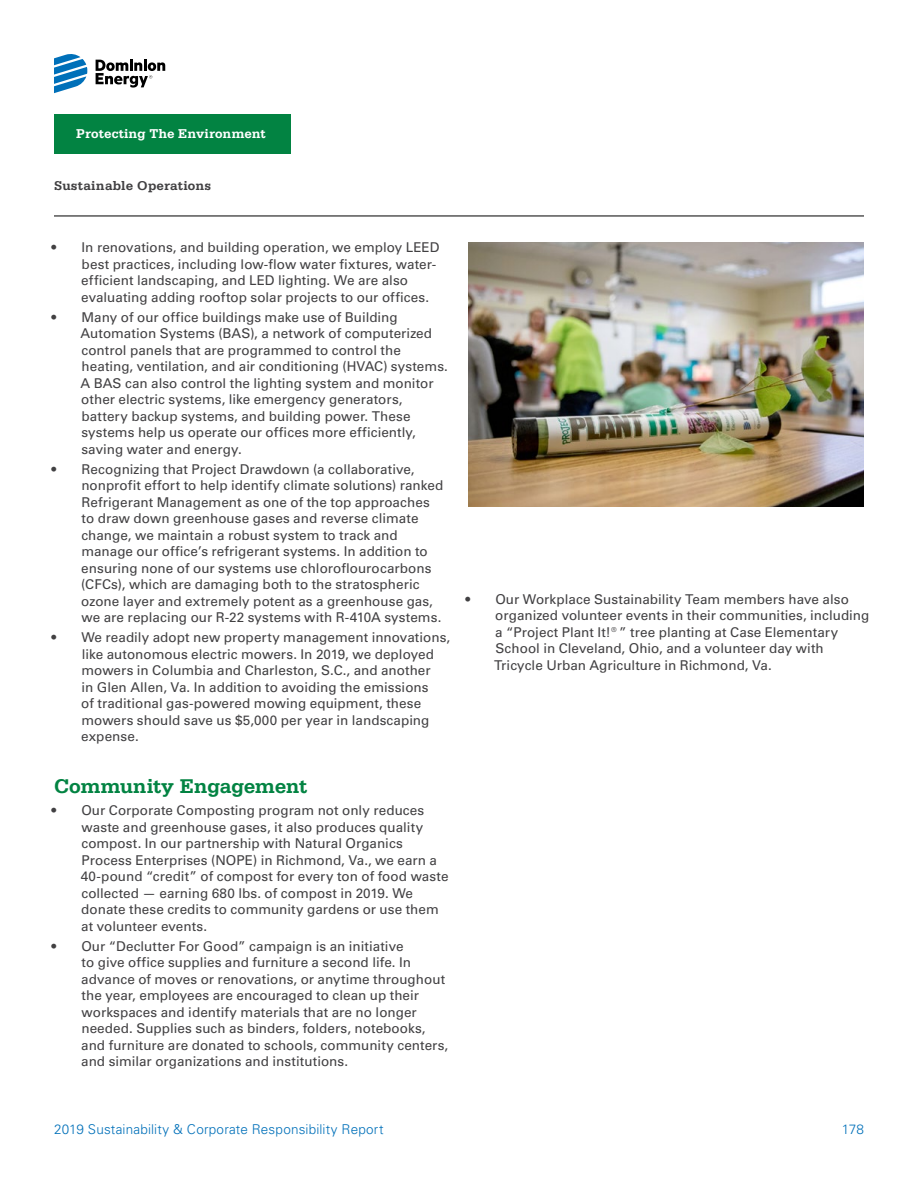
<style>
.page{position:relative;width:918px;height:1188px;background:#fff}
.page>*{position:absolute;margin:0;border:0;box-sizing:border-box;transform-origin:0 0}
.Body-Copy_Sub-Header{font:700 21px "Serifa Std";letter-spacing:-.01em;color:#028342}
.Body-Copy_Paragraph{font:500 13.5px/16.5px "Univers 55";color:#414042}
.t1{font:300 13.5px "Univers";letter-spacing:.015em;color:#0070b9}
.t2{font:700 13.5px "Serifa Std";letter-spacing:.005em;color:#fff}
.Header_Section__H3{font:700 13.5px "Serifa Std";letter-spacing:.015em;color:#414042}
</style>
<div class="page">
<hr style="left:54px;top:216px;width:810px;height:1px;background:#000">
<img style="left:468px;top:243px;width:396px;height:264px">
<div style="left:54px;top:114px;width:237px;height:39px;background:#028342"></div>
<svg style="left:54px;top:54px;width:34px;height:39px"></svg>
<svg style="left:96px;top:60px;width:69px;height:28px"></svg>
<p class="t2" style="left:76px;top:126px;width:191px">Protecting The Environment</p>
<p class="Header_Section__H3" style="left:54px;top:178px;width:159px">Sustainable Operations</p>
<p class="Body-Copy_Paragraph" style="left:81px;top:240px;width:360px;text-indent:-30px">• In renovations, and building operation, we employ LEED best practices, including low-flow water fixtures, water&shy;efficient landscaping, and LED lighting. We are also evaluating adding rooftop solar projects to our offices.</p>
<p class="Body-Copy_Paragraph" style="left:81px;top:309px;width:369px;text-indent:-29px">• Many of our office buildings make use of Building Automation Systems (BAS), a network of computerized control panels that are programmed to control the heating, ventilation, and air conditioning (HVAC) systems.<br>A BAS can also control the lighting system and monitor other electric systems, like emergency generators, battery backup systems, and building power. These systems help us operate our offices more efficiently, saving water and energy.</p>
<p class="Body-Copy_Paragraph" style="left:81px;top:461px;width:364px;text-indent:-30px">• Recognizing that Project Drawdown (a collaborative, nonprofit effort to help identify climate solutions) ranked Refrigerant Management as one of the top approaches to draw down greenhouse gases and reverse climate change, we maintain a robust system to track and manage our office’s refrigerant systems. In addition to ensuring none of our systems use chloroflourocarbons (CFCs), which are damaging both to the stratospheric ozone layer and extremely potent as a greenhouse gas, we are replacing our R-22 systems with R-410A systems.</p>
<p class="Body-Copy_Paragraph" style="left:81px;top:630px;width:370px;text-indent:-30px">• We readily adopt new property management innovations, like autonomous electric mowers. In 2019, we deployed mowers in Columbia and Charleston, S.C., and another<br>in Glen Allen, Va. In addition to avoiding the emissions<br>of traditional gas-powered mowing equipment, these mowers should save us $5,000 per year in landscaping expense.</p>
<p class="Body-Copy_Sub-Header" style="left:54px;top:774px;width:255px">Community Engagement</p>
<p class="Body-Copy_Paragraph" style="left:81px;top:803px;width:369px;text-indent:-29px">• Our Corporate Composting program not only reduces waste and greenhouse gases, it also produces quality compost. In our partnership with Natural Organics Process Enterprises (NOPE) in Richmond, Va., we earn a 40-pound “credit” of compost for every ton of food waste collected — earning 680 lbs. of compost in 2019. We donate these credits to community gardens or use them at volunteer events.</p>
<p class="Body-Copy_Paragraph" style="left:81px;top:938px;width:369px;text-indent:-30px">• Our “Declutter For Good” campaign is an initiative<br>to give office supplies and furniture a second life. In advance of moves or renovations, or anytime throughout the year, employees are encouraged to clean up their workspaces and identify materials that are no longer needed. Supplies such as binders, folders, notebooks, and furniture are donated to schools, community centers, and similar organizations and institutions.</p>
<p class="Body-Copy_Paragraph" style="left:494px;top:591px;width:377px;text-indent:-29px">• Our Workplace Sustainability Team members have also organized volunteer events in their communities, including a “Project Plant It!®” tree planting at Case Elementary School in Cleveland, Ohio, and a volunteer day with Tricycle Urban Agriculture in Richmond, Va.</p>
<p class="t1" style="left:54px;top:1121px;width:331px">2019 Sustainability &amp; Corporate Responsibility Report</p>
<p class="t1" style="left:842px;top:1121px;width:24px">178</p>
</div>
